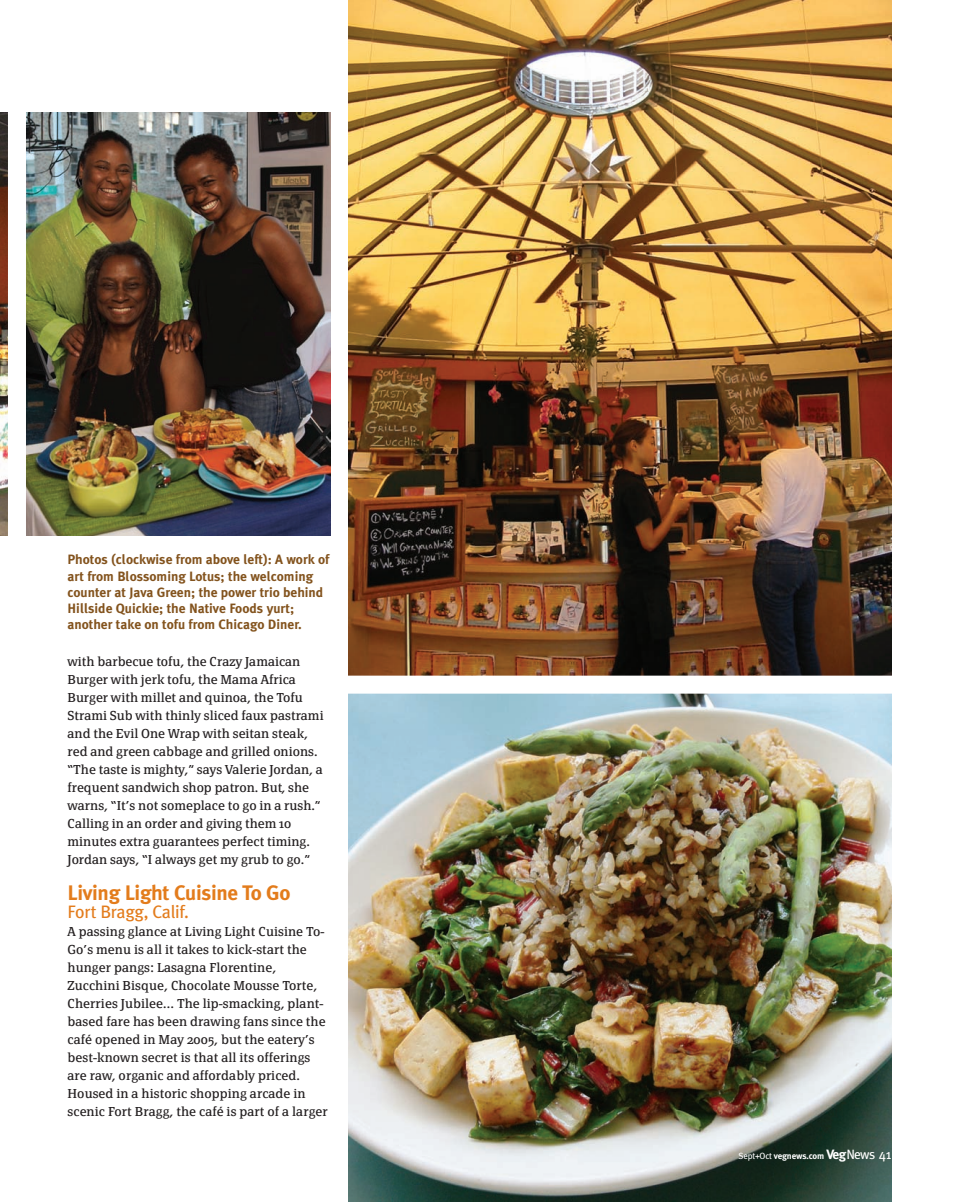
<style>
.page{position:relative;width:959px;height:1202px;background:#fff}
.page>*{position:absolute;margin:0;border:0;box-sizing:border-box;transform-origin:0 0}
.t1{font:700 21px "Meta Plus";letter-spacing:-.015em;color:#e37c1c}
.t2{font:18px "Meta Plus";letter-spacing:-.015em;color:#e37c1c}
.t3{font:700 13.5px/16.2px "Meta Plus";color:#83531d}
.t4{font:12.75px/18px "Page Serif";color:#231f20}
.t5{font:700 9px "Meta Plus";letter-spacing:-.015em;color:#fff}
.s1{font-weight:400}
.s2{font-size:13.5px}
.s3{font-weight:400;font-size:13.5px}
</style>
<div class="page">
<img style="left:26px;top:112px;width:304px;height:424px">
<img style="left:349px;top:0;width:542px;height:675px">
<img style="left:348px;top:693px;width:543px;height:509px">
<img style="left:0;top:112px;width:8px;height:424px">
<p class="t3" style="left:67px;top:551px;width:263px">Photos (clockwise from above left): A work of art from Blossoming Lotus; the welcoming counter at Java Green; the power trio behind Hillside Quickie; the Native Foods yurt; another take on tofu from Chicago Diner.</p>
<p class="t4" style="left:67px;top:653px;width:258px">with barbecue tofu, the Crazy Jamaican Burger with jerk tofu, the Mama Africa Burger with millet and quinoa, the Tofu Strami Sub with thinly sliced faux pastrami and the Evil One Wrap with seitan steak, red and green cabbage and grilled onions. “The taste is mighty,” says Valerie Jordan, a frequent sandwich shop patron. But, she warns, “It’s not someplace to go in a rush.” Calling in an order and giving them 10 minutes extra guarantees perfect timing.<br>Jordan says, “I always get my grub to go.”</p>
<h1 class="t1" style="left:68px;top:880px;width:224px">Living Light Cuisine To Go</h1>
<h2 class="t2" style="left:68px;top:901px;width:123px">Fort Bragg, Calif.</h2>
<p class="t4" style="left:68px;top:923px;width:262px">A passing glance at Living Light Cuisine To-Go’s menu is all it takes to kick-start the hunger pangs: Lasagna Florentine, Zucchini Bisque, Chocolate Mousse Torte, Cherries Jubilee… The lip-smacking, plant&shy;based fare has been drawing fans since the café opened in May 2005, but the eatery’s best-known secret is that all its offerings are raw, organic and affordably priced.<br>Housed in a historic shopping arcade in scenic Fort Bragg, the café is part of a larger</p>
<p class="t5" style="left:738px;top:1150px;width:154px"><span class="s1">Sept+Oct</span> vegnews.com <span class="s2">Veg</span><span class="s3">News 41</span></p>
</div>
